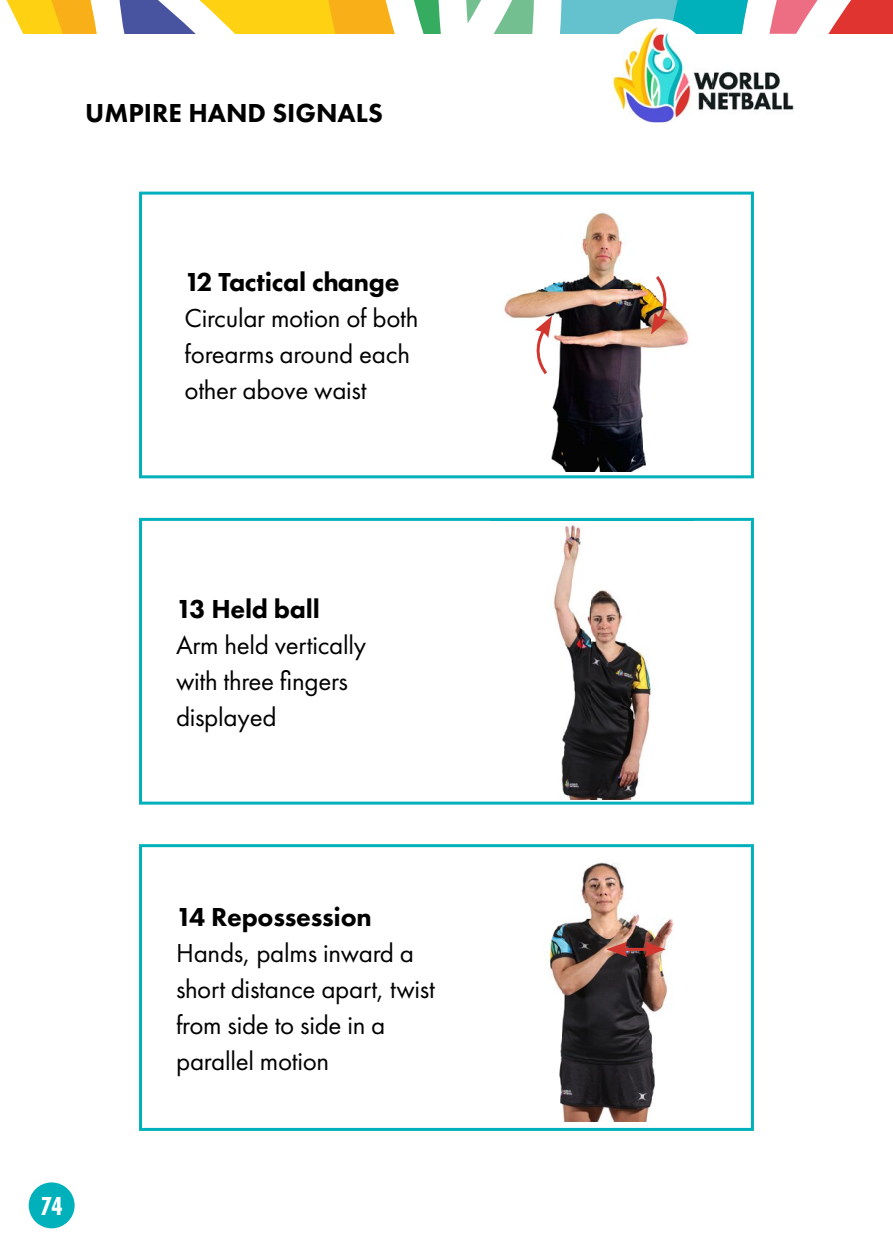
<style>
.page{position:relative;width:893px;height:1259px;background:#fff}
.page>*{position:absolute;margin:0;border:0;box-sizing:border-box;transform-origin:0 0}
.t1{font:27px/36px "Futura PT";letter-spacing:-.01em;color:#000}
.t2{font:800 27px "Futura PT";letter-spacing:-.01em;color:#000}
.t3{font:700 27px "Futura PT Cond";color:#fff}
</style>
<div class="page">
<div style="left:29px;top:1182px;width:46px;height:46px;background:#00b0ba;border-radius:50%"></div>
<img style="left:714px;top:71px;width:80px;height:39px">
<svg style="left:6px;top:0;width:887px;height:34px"></svg>
<img style="left:612px;top:27px;width:102px;height:95px">
<div style="left:139px;top:844px;width:615px;height:287px;border:3px solid #00b0ba"></div>
<svg style="left:139px;top:518px;width:615px;height:286px"></svg>
<div style="left:139px;top:192px;width:615px;height:286px;border:3px solid #00b0ba"></div>
<img style="left:504px;top:212px;width:185px;height:259px">
<img style="left:549px;top:862px;width:125px;height:259px">
<img style="left:490px;top:520px;width:204px;height:280px">
<svg style="left:530px;top:316px;width:22px;height:60px"></svg>
<svg style="left:651px;top:274px;width:22px;height:60px"></svg>
<hr style="left:623px;top:948px;width:26px;height:3px;background:#d1362f">
<svg style="left:606px;top:941px;width:21px;height:16px"></svg>
<svg style="left:645px;top:941px;width:21px;height:16px"></svg>
<p class="t2" style="left:85px;top:96px;width:299px">UMPIRE HAND SIGNALS</p>
<p class="t2" style="left:185px;top:265px;width:216px">12 Tactical change</p>
<p class="t1" style="left:185px;top:300px;width:235px">Circular motion of both forearms around each other above waist</p>
<p class="t3" style="left:41px;top:1190px;width:23px">74</p>
<p class="t2" style="left:176px;top:591px;width:145px">13 Held ball</p>
<p class="t1" style="left:176px;top:626px;width:192px">Arm held vertically with three fingers displayed</p>
<p class="t2" style="left:176px;top:900px;width:197px">14 Repossession</p>
<p class="t1" style="left:176px;top:934px;width:260px">Hands, palms inward a short distance apart, twist from side to side in a parallel motion</p>
</div>
